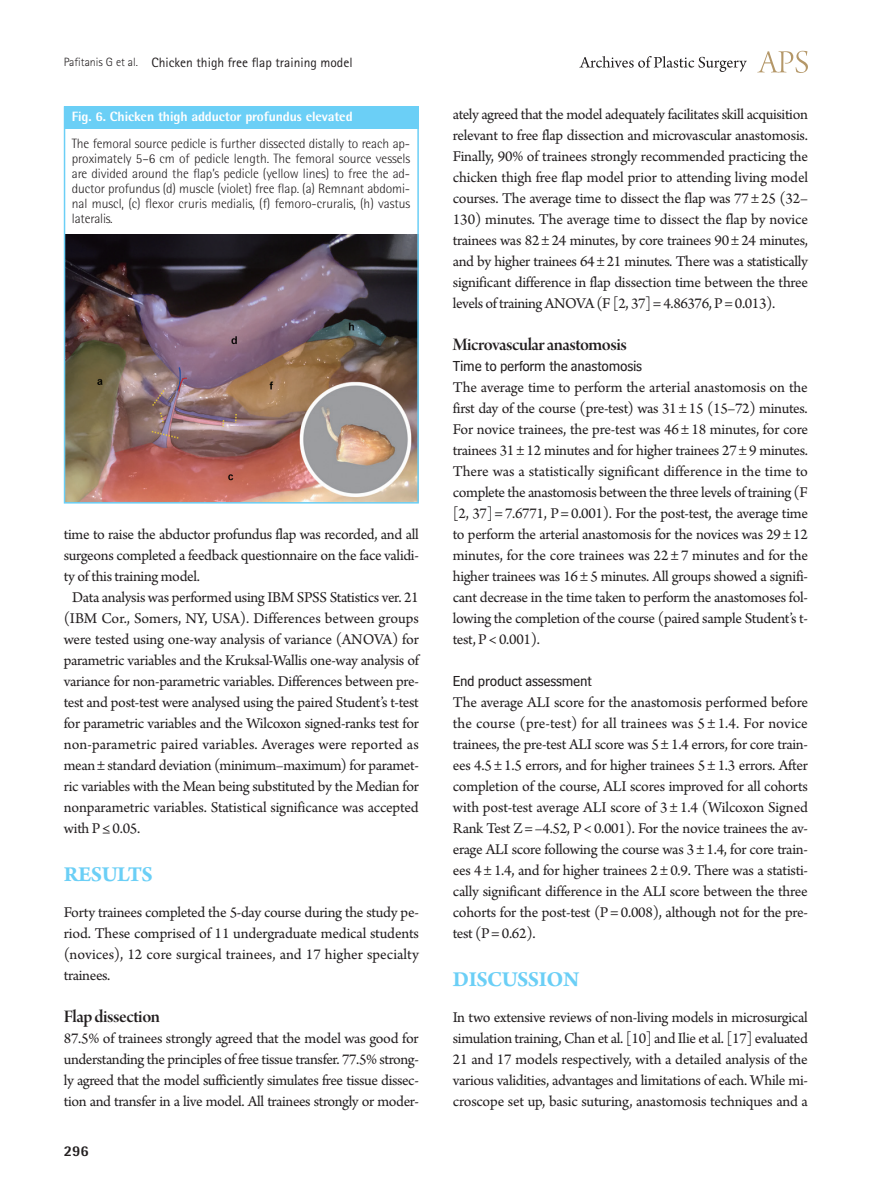
<style>
.page{position:relative;width:893px;height:1191px;background:#fff}
.page>*{position:absolute;margin:0;border:0;box-sizing:border-box;transform-origin:0 0}
.대제목{font:700 22.5px "Arno Pro";letter-spacing:-.02em;color:#6bcff6}
.중제목{font:18.75px "Arno Pro Smbd Display";letter-spacing:-.025em;color:#231f20}
.본문_0{font:15.75px/21px "Arno Pro";letter-spacing:-.02em;color:#231f20;text-align:justify}
.본문{font:15.75px/21px "Arno Pro";letter-spacing:-.02em;color:#231f20;text-align:justify}
.소제목{font:15px "Bell Centennial Std Sub Capt";letter-spacing:-.02em;color:#231f20}
.t1{font:800 15px "Rotis Semi Sans Std";color:#231f20}
.그림설명{font:300 13.5px/15px "Rotis Semi Sans Std";letter-spacing:-.005em;color:#231f20;text-align:justify}
.t2{font:13.5px "Rotis Sans Serif Std";color:#231f20}
.표그림제목{font:800 13.5px "Rotis Semi Sans Std";letter-spacing:-.01em;color:#fff}
.s1{font-weight:300;font-size:12px}
</style>
<div class="page">
<svg style="left:757px;top:51px;width:51px;height:22px"></svg>
<svg style="left:579px;top:56px;width:168px;height:16px"></svg>
<img style="left:67px;top:235px;width:349px;height:265px">
<div style="left:64px;top:106px;width:354px;height:23px;background:#6bcff6"></div>
<div style="left:64px;top:106px;width:355px;height:397px;border:2px solid #6bcff6"></div>
<p class="t2" style="left:64px;top:54px;width:290px"><span class="s1">Pafitanis G et al.</span> Chicken thigh free flap training model</p>
<p class="표그림제목" style="left:72px;top:108px;width:282px">Fig. 6. Chicken thigh adductor profundus elevated</p>
<p class="그림설명" style="left:72px;top:136px;width:340px">The femoral source pedicle is further dissected distally to reach ap&shy;proximately 5–6 cm of pedicle length. The femoral source vessels are divided around the flap’s pedicle (yellow lines) to free the ad&shy;ductor profundus (d) muscle (violet) free flap. (a) Remnant abdomi&shy;nal muscl, (c) flexor cruris medialis, (f) femoro-cruralis, (h) vastus lateralis.</p>
<p class="본문" style="left:64px;top:525px;width:357px">time to raise the abductor profundus flap was recorded, and all surgeons completed a feedback questionnaire on the face validi&shy;ty of this training model.</p>
<p class="본문" style="left:64px;top:588px;width:357px;text-indent:9px">Data analysis was performed using IBM SPSS Statistics ver. 21 (IBM Cor., Somers, NY, USA). Differences between groups were tested using one-way analysis of variance (ANOVA) for parametric variables and the Kruksal-Wallis one-way analysis of variance for non-parametric variables. Differences between pre&shy;test and post-test were analysed using the paired Student’s t-test for parametric variables and the Wilcoxon signed-ranks test for non-parametric paired variables. Averages were reported as mean ± standard deviation (minimum–maximum) for paramet&shy;ric variables with the Mean being substituted by the Median for nonparametric variables. Statistical significance was accepted with P ≤ 0.05.</p>
<p class="대제목" style="left:64px;top:861px;width:91px">RESULTS</p>
<p class="본문_0" style="left:64px;top:903px;width:357px">Forty trainees completed the 5-day course during the study pe&shy;riod. These comprised of 11 undergraduate medical students (novices), 12 core surgical trainees, and 17 higher specialty trainees.</p>
<p class="중제목" style="left:64px;top:1006px;width:98px">Flap dissection</p>
<p class="본문_0" style="left:64px;top:1029px;width:357px">87.5% of trainees strongly agreed that the model was good for understanding the principles of free tissue transfer. 77.5% strong&shy;ly agreed that the model sufficiently simulates free tissue dissec&shy;tion and transfer in a live model. All trainees strongly or moder-</p>
<p class="t1" style="left:64px;top:1141px;width:27px">296</p>
<p class="본문_0" style="left:453px;top:105px;width:357px">ately agreed that the model adequately facilitates skill acquisition relevant to free flap dissection and microvascular anastomosis.<br>Finally, 90% of trainees strongly recommended practicing the chicken thigh free flap model prior to attending living model courses. The average time to dissect the flap was 77 ± 25 (32– 130) minutes. The average time to dissect the flap by novice trainees was 82 ± 24 minutes, by core trainees 90 ± 24 minutes, and by higher trainees 64 ± 21 minutes. There was a statistically significant difference in flap dissection time between the three levels of training ANOVA (F [2, 37] = 4.86376, P = 0.013).</p>
<p class="중제목" style="left:453px;top:334px;width:176px">Microvascular anastomosis</p>
<p class="소제목" style="left:453px;top:357px;width:191px">Time to perform the anastomosis</p>
<p class="본문_0" style="left:453px;top:378px;width:357px">The average time to perform the arterial anastomosis on the first day of the course (pre-test) was 31 ± 15 (15–72) minutes.<br>For novice trainees, the pre-test was 46 ± 18 minutes, for core trainees 31 ± 12 minutes and for higher trainees 27 ± 9 minutes.<br>There was a statistically significant difference in the time to complete the anastomosis between the three levels of training (F [2, 37] = 7.6771, P = 0.001). For the post-test, the average time to perform the arterial anastomosis for the novices was 29 ± 12 minutes, for the core trainees was 22 ± 7 minutes and for the higher trainees was 16 ± 5 minutes. All groups showed a signifi&shy;cant decrease in the time taken to perform the anastomoses fol&shy;lowing the completion of the course (paired sample Student’s t&shy;test, P &lt; 0.001).</p>
<p class="소제목" style="left:453px;top:672px;width:141px">End product assessment</p>
<p class="본문_0" style="left:453px;top:693px;width:357px">The average ALI score for the anastomosis performed before the course (pre-test) for all trainees was 5 ± 1.4. For novice trainees, the pre-test ALI score was 5 ± 1.4 errors, for core train&shy;ees 4.5 ± 1.5 errors, and for higher trainees 5 ± 1.3 errors. After completion of the course, ALI scores improved for all cohorts with post-test average ALI score of 3 ± 1.4 (Wilcoxon Signed Rank Test Z = –4.52, P &lt; 0.001). For the novice trainees the av&shy;erage ALI score following the course was 3 ± 1.4, for core train&shy;ees 4 ± 1.4, and for higher trainees 2 ± 0.9. There was a statisti&shy;cally significant difference in the ALI score between the three cohorts for the post-test (P = 0.008), although not for the pre&shy;test (P = 0.62).</p>
<p class="대제목" style="left:453px;top:966px;width:128px">DISCUSSION</p>
<p class="본문_0" style="left:453px;top:1008px;width:357px">In two extensive reviews of non-living models in microsurgical simulation training, Chan et al. [10] and Ilie et al. [17] evaluated 21 and 17 models respectively, with a detailed analysis of the various validities, advantages and limitations of each. While mi&shy;croscope set up, basic suturing, anastomosis techniques and a</p>
</div>
